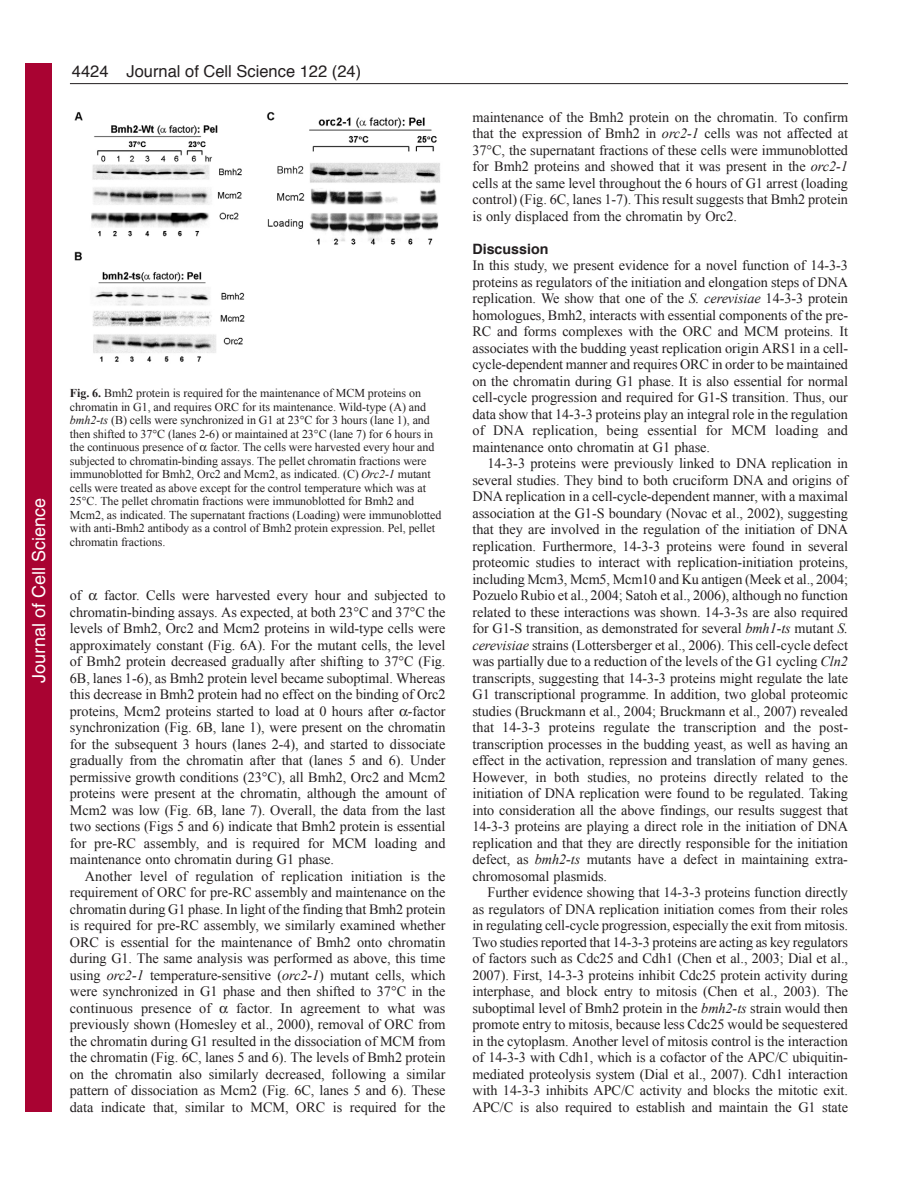
<style>
.page{position:relative;width:918px;height:1188px;background:#fff}
.page>*{position:absolute;margin:0;border:0;box-sizing:border-box;transform-origin:0 0}
.t1{font:18px "Helvetica";color:#fff}
.t2{font:16.5px "Helvetica";color:#231f20}
.t3{font:14.25px/16.5px "Times New Roman";letter-spacing:-.005em;color:#231f20;text-align:justify}
.t4{font:700 14.25px "Helvetica";color:#231f20}
.t5{font:12px/13.5px "Times New Roman";letter-spacing:-.005em;color:#231f20}
.s1{font-weight:700}
.s2{font-style:italic}
</style>
<div class="page">
<hr style="left:70px;top:83px;width:778px;height:1px;background:#231f20">
<img style="left:74px;top:112px;width:366px;height:250px">
<div style="left:26px;top:64px;width:26px;height:1048px;background:#a90332"></div>
<p class="t2" style="left:72px;top:64px;width:38px">4424</p>
<p class="t2" style="left:127px;top:64px;width:236px">Journal of Cell Science 122 (24)</p>
<p class="t1" style="left:28px;top:683px;width:186px;rotate:-90deg">Journal of Cell Science</p>
<p class="t5" style="left:70px;top:387px;width:373px"><span class="s1">Fig. 6.</span> Bmh2 protein is required for the maintenance of MCM proteins on chromatin in G1, and requires ORC for its maintenance. Wild-type (A) and <span class="s2">bmh2-ts</span> (B) cells were synchronized in G1 at 23°C for 3 hours (lane 1), and then shifted to 37°C (lanes 2-6) or maintained at 23°C (lane 7) for 6 hours in the continuous presence of factor. The cells were harvested every hour and subjected to chromatin-binding assays. The pellet chromatin fractions were immunoblotted for Bmh2, Orc2 and Mcm2, as indicated. (C) <span class="s2">Orc2-1</span> mutant cells were treated as above except for the control temperature which was at 25°C. The pellet chromatin fractions were immunoblotted for Bmh2 and Mcm2, as indicated. The supernatant fractions (Loading) were immunoblotted with anti-Bmh2 antibody as a control of Bmh2 protein expression. Pel, pellet chromatin fractions.</p>
<p class="t3" style="left:70px;top:587px;width:377px;text-indent:34px">factor. Cells were harvested every hour and subjected to chromatin-binding assays. As expected, at both 23°C and 37°C the levels of Bmh2, Orc2 and Mcm2 proteins in wild-type cells were approximately constant (Fig. 6A). For the mutant cells, the level of Bmh2 protein decreased gradually after shifting to 37°C (Fig.<br>6B, lanes 1-6), as Bmh2 protein level became suboptimal. Whereas this decrease in Bmh2 protein had no effect on the binding of Orc2 proteins, Mcm2 proteins started to load at 0 hours after -factor synchronization (Fig. 6B, lane 1), were present on the chromatin for the subsequent 3 hours (lanes 2-4), and started to dissociate gradually from the chromatin after that (lanes 5 and 6). Under permissive growth conditions (23°C), all Bmh2, Orc2 and Mcm2 proteins were present at the chromatin, although the amount of Mcm2 was low (Fig. 6B, lane 7). Overall, the data from the last two sections (Figs 5 and 6) indicate that Bmh2 protein is essential for pre-RC assembly, and is required for MCM loading and maintenance onto chromatin during G1 phase.</p>
<p class="t3" style="left:70px;top:867px;width:377px;text-indent:15px">Another level of regulation of replication initiation is the requirement of ORC for pre-RC assembly and maintenance on the chromatin during G1 phase. In light of the finding that Bmh2 protein is required for pre-RC assembly, we similarly examined whether ORC is essential for the maintenance of Bmh2 onto chromatin during G1. The same analysis was performed as above, this time using <span class="s2">orc2-1</span> temperature-sensitive (<span class="s2">orc2-1</span>) mutant cells, which were synchronized in G1 phase and then shifted to 37°C in the continuous presence of</p>
<p class="t3" style="left:70px;top:587px;width:13px">of</p>
<p class="t3" style="left:70px;top:999px;width:377px;text-indent:166px">factor. In agreement to what was previously shown (Homesley et al., 2000), removal of ORC from the chromatin during G1 resulted in the dissociation of MCM from the chromatin (Fig. 6C, lanes 5 and 6). The levels of Bmh2 protein on the chromatin also similarly decreased, following a similar pattern of dissociation as Mcm2 (Fig. 6C, lanes 5 and 6). These data indicate that, similar to MCM, ORC is required for the</p>
<p class="t3" style="left:472px;top:108px;width:377px">maintenance of the Bmh2 protein on the chromatin. To confirm that the expression of Bmh2 in <span class="s2">orc2-1</span> cells was not affected at 37°C, the supernatant fractions of these cells were immunoblotted for Bmh2 proteins and showed that it was present in the <span class="s2">orc2-1 </span>cells at the same level throughout the 6 hours of G1 arrest (loading control) (Fig. 6C, lanes 1-7). This result suggests that Bmh2 protein is only displaced from the chromatin by Orc2.</p>
<p class="t4" style="left:472px;top:243px;width:78px">Discussion</p>
<p class="t3" style="left:472px;top:257px;width:377px">In this study, we present evidence for a novel function of 14-3-3 proteins as regulators of the initiation and elongation steps of DNA replication. We show that one of the <span class="s2">S. cerevisiae</span> 14-3-3 protein homologues, Bmh2, interacts with essential components of the pre-RC and forms complexes with the ORC and MCM proteins. It associates with the budding yeast replication origin ARS1 in a cell&shy;cycle-dependent manner and requires ORC in order to be maintained on the chromatin during G1 phase. It is also essential for normal cell-cycle progression and required for G1-S transition. Thus, our data show that 14-3-3 proteins play an integral role in the regulation of DNA replication, being essential for MCM loading and maintenance onto chromatin at G1 phase.</p>
<p class="t3" style="left:472px;top:455px;width:377px;text-indent:15px">14-3-3 proteins were previously linked to DNA replication in several studies. They bind to both cruciform DNA and origins of DNA replication in a cell-cycle-dependent manner, with a maximal association at the G1-S boundary (Novac et al., 2002), suggesting that they are involved in the regulation of the initiation of DNA replication. Furthermore, 14-3-3 proteins were found in several proteomic studies to interact with replication-initiation proteins, including Mcm3, Mcm5, Mcm10 and Ku antigen (Meek et al., 2004; Pozuelo Rubio et al., 2004; Satoh et al., 2006), although no function related to these interactions was shown. 14-3-3s are also required for G1-S transition, as demonstrated for several <span class="s2">bmh1-ts</span> mutant <span class="s2">S. cerevisiae</span> strains (Lottersberger et al., 2006). This cell-cycle defect was partially due to a reduction of the levels of the G1 cycling <span class="s2">Cln2 </span>transcripts, suggesting that 14-3-3 proteins might regulate the late G1 transcriptional programme. In addition, two global proteomic studies (Bruckmann et al., 2004; Bruckmann et al., 2007) revealed that 14-3-3 proteins regulate the transcription and the post&shy;transcription processes in the budding yeast, as well as having an effect in the activation, repression and translation of many genes.<br>However, in both studies, no proteins directly related to the initiation of DNA replication were found to be regulated. Taking into consideration all the above findings, our results suggest that 14-3-3 proteins are playing a direct role in the initiation of DNA replication and that they are directly responsible for the initiation defect, as <span class="s2">bmh2-ts</span> mutants have a defect in maintaining extra&shy;chromosomal plasmids.</p>
<p class="t3" style="left:472px;top:884px;width:377px;text-indent:15px">Further evidence showing that 14-3-3 proteins function directly as regulators of DNA replication initiation comes from their roles in regulating cell-cycle progression, especially the exit from mitosis.<br>Two studies reported that 14-3-3 proteins are acting as key regulators of factors such as Cdc25 and Cdh1 (Chen et al., 2003; Dial et al., 2007). First, 14-3-3 proteins inhibit Cdc25 protein activity during interphase, and block entry to mitosis (Chen et al., 2003). The suboptimal level of Bmh2 protein in the <span class="s2">bmh2-ts</span> strain would then promote entry to mitosis, because less Cdc25 would be sequestered in the cytoplasm. Another level of mitosis control is the interaction of 14-3-3 with Cdh1, which is a cofactor of the APC/C ubiquitin&shy;mediated proteolysis system (Dial et al., 2007). Cdh1 interaction with 14-3-3 inhibits APC/C activity and blocks the mitotic exit.<br>APC/C is also required to establish and maintain the G1 state</p>
</div>
